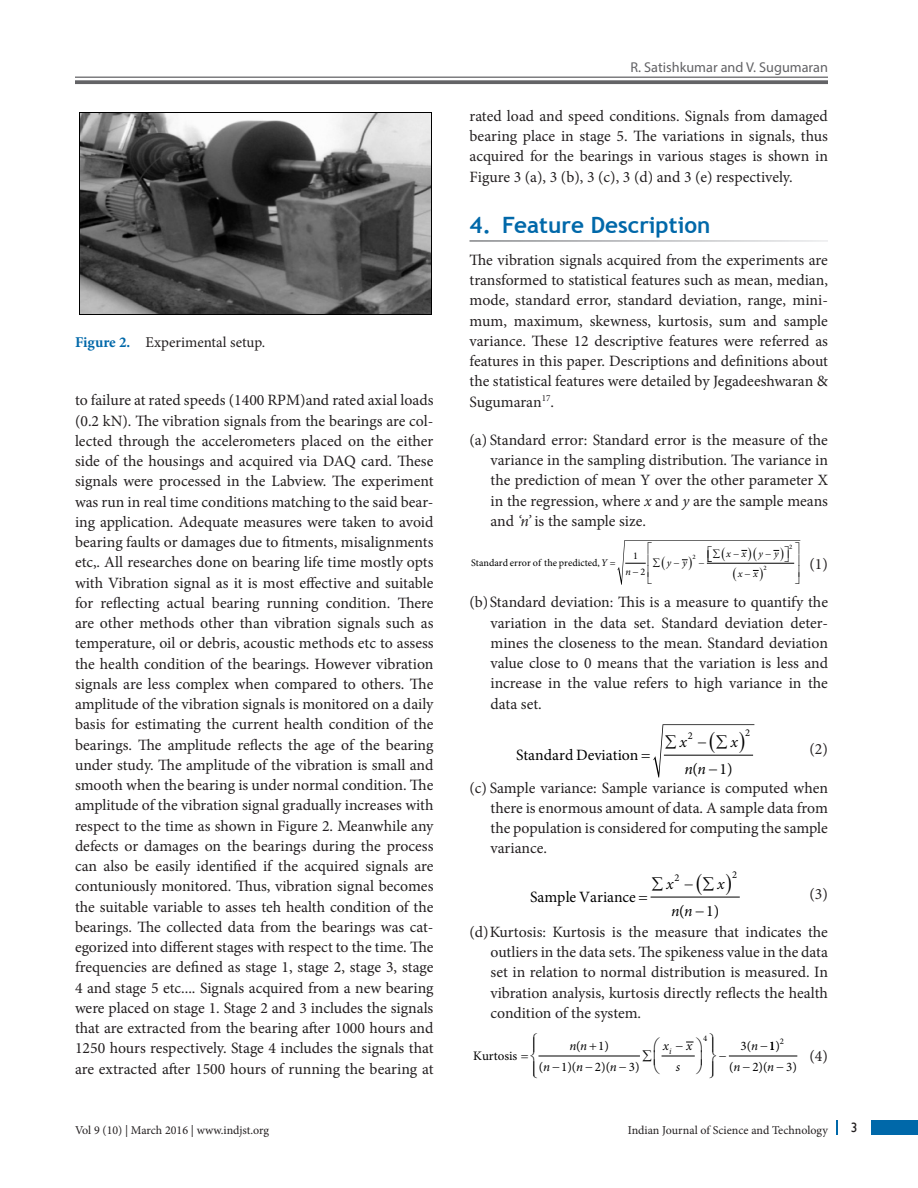
<style>
.page{position:relative;width:918px;height:1188px;background:#fff}
.page>*{position:absolute;margin:0;border:0;box-sizing:border-box;transform-origin:0 0}
.t1{font:700 22.5px "Trebuchet MS";color:#0068a9}
.Text_Ind{font:15.75px/20.2px "Minion Pro";color:#231f20;text-align:justify}
.NL{font:15.75px/20.2px "Minion Pro";color:#231f20;text-align:justify}
.Text{font:15.75px/20.2px "Minion Pro";color:#231f20;text-align:justify}
.NLF{font:15.75px/20.2px "Minion Pro";letter-spacing:-.005em;color:#231f20;text-align:justify}
.t2{font:15.75px "Minion Pro";letter-spacing:-.005em;color:#000}
.t3{font:italic 15.75px "Minion Pro";color:#000}
.EQN{font:15.75px "Minion Pro";color:#231f20}
.Fig_cap{font:15px "Minion Pro";color:#231f20}
.RH{font:14.25px "Myriad Pro";color:#636366}
.Paragraph_Style_1{font:13.5px "Gill Sans";color:#231f20}
.t4{font:13.05px/21px "Minion Pro";color:#000}
.t5{font:italic 13.05px "Minion Pro";color:#000}
.Text-2{font:12px "Minion Pro";letter-spacing:-.005em;color:#231f20}
.t6{font:10.5px "Minion Pro";color:#000}
.t7{font:10.2px/16.4px "Minion Pro";color:#000;text-align:center}
.t8{font:italic 10.2px "Minion Pro";color:#000}
.t9{font:8.7px "Minion Pro";color:#000}
.t10{font:italic 8.7px "Minion Pro";color:#000}
.t11{font:6.75px "Minion Pro";color:#000}
.s1{font-weight:700;color:#0068a9}
.s2{font-style:italic}
.s3{font-style:normal}
</style>
<div class="page">
<hr style="left:75px;top:77px;width:753px;height:1px;background:#636366">
<svg style="left:75px;top:80px;width:753px;height:4px;background:#6f6f72"></svg>
<div style="left:872px;top:1120px;width:46px;height:15px;background:#0068a9"></div>
<svg style="left:836px;top:1120px;width:1px;height:15px"></svg>
<hr style="left:651px;top:897px;width:89px;height:1px;background:#000">
<hr style="left:539px;top:1056px;width:101px;height:1px;background:#000">
<hr style="left:662px;top:1056px;width:33px;height:1px;background:#000">
<hr style="left:729px;top:1056px;width:68px;height:1px;background:#000">
<img style="left:80px;top:114px;width:351px;height:200px">
<hr style="left:79px;top:113px;width:352px;height:1px;background:#000">
<hr style="left:79px;top:113px;width:1px;height:201px;background:#000">
<hr style="left:431px;top:113px;width:1px;height:201px;background:#000">
<hr style="left:79px;top:314px;width:352px;height:1px;background:#000">
<svg style="left:686px;top:1041px;width:9px;height:16px"></svg>
<svg style="left:617px;top:540px;width:183px;height:45px"></svg>
<svg style="left:653px;top:724px;width:101px;height:53px"></svg>
<p class="Fig_cap" style="left:75px;top:332px;width:192px"><span class="s1">Figure 2.</span> Experimental setup.</p>
<p class="Text_Ind" style="left:75px;top:390px;width:360px">to failure at rated speeds (1400 RPM)and rated axial loads (0.2 kN). The vibration signals from the bearings are col&shy;lected through the accelerometers placed on the either side of the housings and acquired via DAQ card. These signals were processed in the Labview. The experiment was run in real time conditions matching to the said bear&shy;ing application. Adequate measures were taken to avoid bearing faults or damages due to fitments, misalignments etc,. All researches done on bearing life time mostly opts with Vibration signal as it is most effective and suitable for reflecting actual bearing running condition. There are other methods other than vibration signals such as temperature, oil or debris, acoustic methods etc to assess the health condition of the bearings. However vibration signals are less complex when compared to others. The amplitude of the vibration signals is monitored on a daily basis for estimating the current health condition of the bearings. The amplitude reflects the age of the bearing under study. The amplitude of the vibration is small and smooth when the bearing is under normal condition. The amplitude of the vibration signal gradually increases with respect to the time as shown in Figure 2. Meanwhile any defects or damages on the bearings during the process can also be easily identified if the acquired signals are contuniously monitored. Thus, vibration signal becomes the suitable variable to asses teh health condition of the bearings. The collected data from the bearings was cat&shy;egorized into different stages with respect to the time. The frequencies are defined as stage 1, stage 2, stage 3, stage 4 and stage 5 etc.... Signals acquired from a new bearing were placed on stage 1. Stage 2 and 3 includes the signals that are extracted from the bearing after 1000 hours and 1250 hours respectively. Stage 4 includes the signals that are extracted after 1500 hours of running the bearing at</p>
<p class="RH" style="left:631px;top:59px;width:199px">R. Satishkumar and V. Sugumaran</p>
<p class="Text_Ind" style="left:470px;top:106px;width:360px">rated load and speed conditions. Signals from damaged bearing place in stage 5. The variations in signals, thus acquired for the bearings in various stages is shown in Figure 3 (a), 3 (b), 3 (c), 3 (d) and 3 (e) respectively.</p>
<h1 class="t1" style="left:470px;top:211px;width:242px">4. Feature Description</h1>
<p class="Text" style="left:470px;top:250px;width:360px">The vibration signals acquired from the experiments are transformed to statistical features such as mean, median, mode, standard error, standard deviation, range, mini&shy;mum, maximum, skewness, kurtosis, sum and sample variance. These 12 descriptive features were referred as features in this paper. Descriptions and definitions about the statistical features were detailed by Jegadeeshwaran &amp; Sugumaran<sup>17</sup>.</p>
<p class="NLF" style="left:490px;top:430px;width:339px;text-indent:-21px">(a) Standard error: Standard error is the measure of the variance in the sampling distribution. The variance in the prediction of mean Y over the other parameter X in the regression, where <span class="s2">x</span> and <span class="s2">y</span> are the sample means and <span class="s2">‘n’</span> is the sample size.</p>
<p class="t7" style="left:471px;top:555px;width:146px">Standard error of the predicted, =</p>
<p class="t7" style="left:626px;top:547px;width:21px">1 <span class="s2">n</span>−2</p>
<p class="t11" style="left:693px;top:552px;width:5px">2</p>
<p class="t11" style="left:789px;top:542px;width:5px">2</p>
<p class="t8" style="left:726px;top:547px;width:54px">xx yy</p>
<p class="EQN" style="left:810px;top:553px;width:20px">(1)</p>
<p class="NL" style="left:490px;top:592px;width:339px;text-indent:-21px">(b)Standard deviation: This is a measure to quantify the variation in the data set. Standard deviation deter&shy;mines the closeness to the mean. Standard deviation value close to 0 means that the variation is less and increase in the value refers to high variance in the data set.</p>
<p class="t2" style="left:516px;top:744px;width:124px">Standard Deviation</p>
<p class="t2" style="left:693px;top:758px;width:7px">(</p>
<p class="t8" style="left:601px;top:556px;width:8px">Y</p>
<p class="t8" style="left:667px;top:556px;width:22px">y y</p>
<p class="t11" style="left:764px;top:563px;width:5px">2</p>
<p class="t8" style="left:738px;top:567px;width:22px">x x</p>
<p class="t6" style="left:688px;top:728px;width:7px">2</p>
<p class="t6" style="left:745px;top:725px;width:7px">2</p>
<p class="t3" style="left:665px;top:731px;width:23px">∑x</p>
<p class="t3" style="left:716px;top:731px;width:23px">∑x</p>
<p class="EQN" style="left:810px;top:739px;width:20px">(2)</p>
<p class="NL" style="left:490px;top:778px;width:339px;text-indent:-21px">(c) Sample variance: Sample variance is computed when there is enormous amount of data. A sample data from the population is considered for computing the sample variance.</p>
<p class="t2" style="left:530px;top:886px;width:107px">Sample Variance</p>
<p class="t2" style="left:679px;top:900px;width:7px">(</p>
<p class="t3" style="left:684px;top:758px;width:50px">n n−<span class="s3">1)</span></p>
<p class="t6" style="left:675px;top:870px;width:7px">2</p>
<p class="t6" style="left:732px;top:867px;width:7px">2</p>
<p class="t3" style="left:652px;top:873px;width:23px">∑x</p>
<p class="t3" style="left:703px;top:873px;width:23px">∑x</p>
<p class="EQN" style="left:810px;top:883px;width:20px">(3)</p>
<p class="NL" style="left:490px;top:922px;width:339px;text-indent:-21px">(d)Kurtosis: Kurtosis is the measure that indicates the outliers in the data sets. The spikeness value in the data set in relation to normal distribution is measured. In vibration analysis, kurtosis directly reflects the health condition of the system.</p>
<p class="t4" style="left:473px;top:1045px;width:46px">Kurtosis</p>
<p class="t3" style="left:671px;top:900px;width:50px">n n−<span class="s3">1)</span></p>
<p class="t9" style="left:703px;top:1033px;width:6px">4</p>
<p class="t9" style="left:780px;top:1035px;width:6px">2</p>
<p class="t4" style="left:539px;top:1036px;width:102px;text-indent:59px">1)<br>(<span class="s2">n</span> − 1)(<span class="s2">n</span> − 2)(<span class="s2">n</span> − 3)</p>
<p class="t4" style="left:741px;top:1036px;width:41px">3(<span class="s2">n</span> −1)</p>
<p class="t4" style="left:576px;top:1036px;width:6px">(</p>
<p class="t5" style="left:569px;top:1037px;width:19px">n n</p>
<p class="t5" style="left:663px;top:1037px;width:8px">x</p>
<p class="t5" style="left:676px;top:1037px;width:18px">−x</p>
<p class="t10" style="left:669px;top:1045px;width:4px">i</p>
<p class="EQN" style="left:810px;top:1045px;width:20px">(4)</p>
<p class="t4" style="left:729px;top:1057px;width:69px">(<span class="s2">n</span> − 2)(<span class="s2">n</span> − 3)</p>
<p class="t5" style="left:676px;top:1058px;width:6px">s</p>
<p class="Text-2" style="left:75px;top:1123px;width:196px">Vol 9 (10) | March 2016 | www.indjst.org</p>
<p class="Text-2" style="left:628px;top:1123px;width:202px">Indian Journal of Science and Technology</p>
<p class="Paragraph_Style_1" style="left:851px;top:1119px;width:8px">3</p>
</div>
